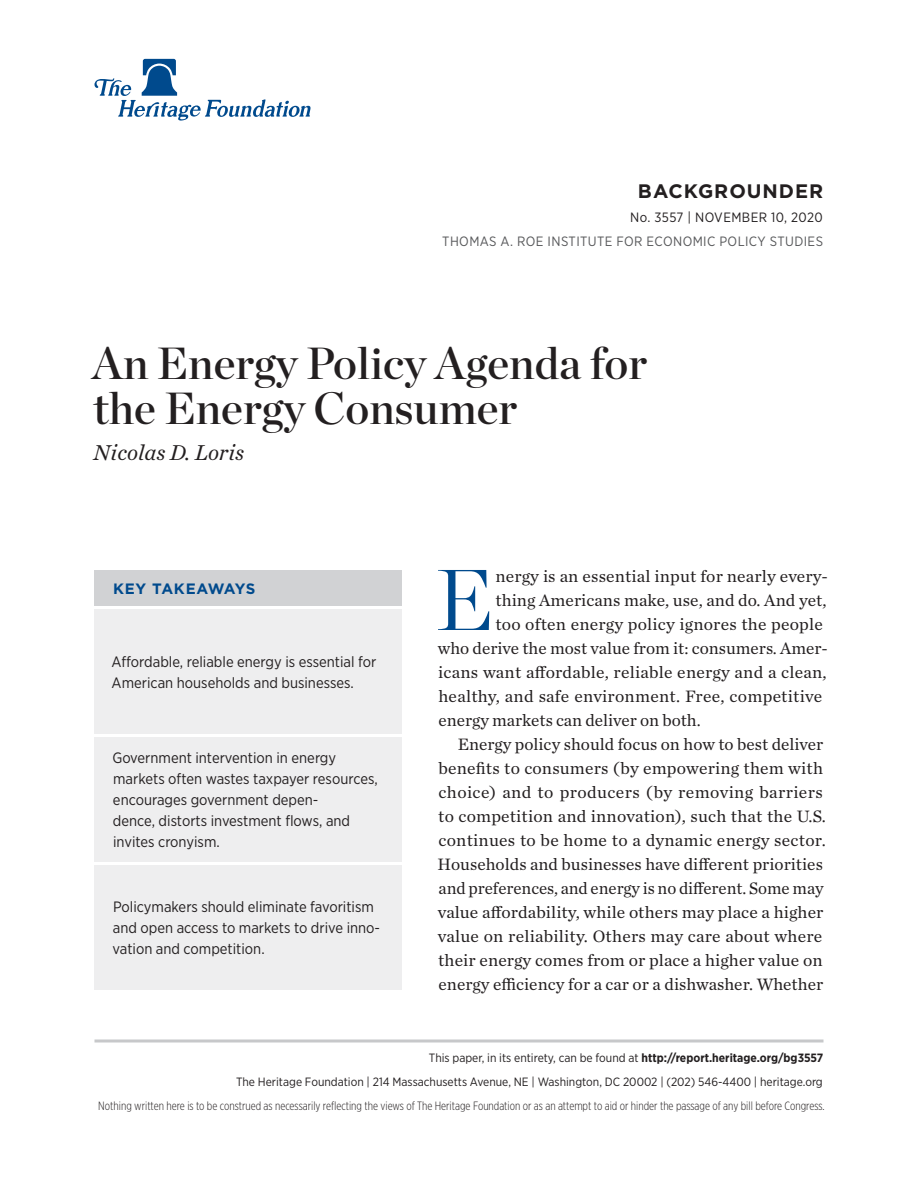
<style>
.page{position:relative;width:918px;height:1188px;background:#fff}
.page>*{position:absolute;margin:0;border:0;box-sizing:border-box;transform-origin:0 0}
.Body_Text___DROP_CAP{font:300 86.1px "Chronicle Display";color:#004a8d}
.Paper_Title{font:45px/45px "Chronicle Display Semi";color:#231f20}
.Byline{font:italic 22.5px "Chronicle Text G1";color:#231f20}
.t1{font:700 19.5px "Gotham";letter-spacing:.05em;color:#231f20}
.Body_Text{font:17.25px/24px "Chronicle Text G1";letter-spacing:.005em;color:#231f20}
.Body_Text___DROP_CAP-2{font:17.25px "Chronicle Text G1";letter-spacing:.005em;color:#231f20}
.Key_Takeaways{font:15px/21px "Gotham Narrow";color:#231f20}
.Key_Takeaways___HEAD{font:700 15px "Gotham";letter-spacing:.03em;color:#004a8d}
.t2{font:13.5px "Gotham Narrow";letter-spacing:.03em;color:#57585a}
.t3{font:13.5px "Gotham Narrow";letter-spacing:.03em;color:#231f20}
.t4{font:12px/24px "Gotham Narrow";color:#231f20;text-align:right}
.t5{font:300 12px "Gotham X Narrow";color:#231f20}
.s1{font-weight:700}
</style>
<div class="page">
<hr style="left:94px;top:1040px;width:730px;height:2px;background:#c7c8ca">
<svg style="left:94px;top:59px;width:216px;height:62px"></svg>
<div style="left:94px;top:609px;width:308px;height:125px;background:#eeeeef"></div>
<div style="left:94px;top:570px;width:308px;height:36px;background:#d1d2d4"></div>
<div style="left:94px;top:737px;width:308px;height:125px;background:#eeeeef"></div>
<div style="left:94px;top:865px;width:308px;height:125px;background:#eeeeef"></div>
<p class="t1" style="left:638px;top:178px;width:187px">BACKGROUNDER</p>
<p class="t3" style="left:630px;top:209px;width:194px">No. 3557 | November 10, 2020</p>
<p class="t2" style="left:442px;top:233px;width:85px">THOMAS A. ROE</p>
<p class="t2" style="left:548px;top:233px;width:277px">INSTITUTE FOR ECONOM IC POLICY STUDIES</p>
<p class="Paper_Title" style="left:92px;top:338px;width:556px">An Energy Policy Agenda for the Energy Consumer</p>
<p class="Byline" style="left:93px;top:436px;width:152px">Nicolas D. Loris</p>
<p class="Key_Takeaways___HEAD" style="left:113px;top:579px;width:144px">KEY TAKEAWAYS</p>
<p class="Key_Takeaways" style="left:112px;top:651px;width:266px">Affordable, reliable energy is essential for<br>American households and businesses.</p>
<p class="Key_Takeaways" style="left:112px;top:747px;width:267px">Government intervention in energy markets often wastes taxpayer resources, encourages government depen-<br>dence, distorts investment flows, and invites cronyism.</p>
<p class="Key_Takeaways" style="left:113px;top:896px;width:269px">Policymakers should eliminate favoritism and open access to markets to drive inno&shy;vation and competition.</p>
<p class="Body_Text___DROP_CAP" style="left:436px;top:534px;width:59px">E</p>
<p class="Body_Text___DROP_CAP-2" style="left:495px;top:563px;width:334px">nergy is an essential input for nearly every-</p>
<p class="Body_Text___DROP_CAP-2" style="left:495px;top:587px;width:333px">thing Americans make, use, and do. And yet,</p>
<p class="Body_Text___DROP_CAP-2" style="left:495px;top:611px;width:329px">too often energy policy ignores the people</p>
<p class="Body_Text___DROP_CAP-2" style="left:438px;top:635px;width:391px">who derive the most value from it: consumers. Amer-</p>
<p class="Body_Text___DROP_CAP-2" style="left:438px;top:659px;width:390px">icans want affordable, reliable energy and a clean,</p>
<p class="Body_Text___DROP_CAP-2" style="left:438px;top:683px;width:386px">healthy, and safe environment. Free, competitive</p>
<p class="Body_Text___DROP_CAP-2" style="left:438px;top:707px;width:264px">energy markets can deliver on both.</p>
<p class="Body_Text" style="left:438px;top:731px;width:390px;text-indent:20px">Energy policy should focus on how to best deliver benefits to consumers (by empowering them with choice) and to producers (by removing barriers to competition and innovation), such that the U.S. continues to be home to a dynamic energy sector.<br>Households and businesses have different priorities and preferences, and energy is no different. Some may value affordability, while others may place a higher value on reliability. Others may care about where their energy comes from or place a higher value on energy efficiency for a car or a dishwasher. Whether</p>
<p class="t4" style="left:236px;top:1046px;width:589px">This paper, in its entirety, can be found at <span class="s1">http://report.heritage.org/bg3557<br></span>The Heritage Foundation | 214 Massachusetts Avenue, NE | Washington, DC 20002 | (202) 546-4400 | heritage.org</p>
<p class="t5" style="left:98px;top:1099px;width:728px">Nothing written here is to be construed as necessarily reflecting the views of The Heritage Foundation or as an attempt to aid or hinder the passage of any bill before Congress.</p>
</div>
